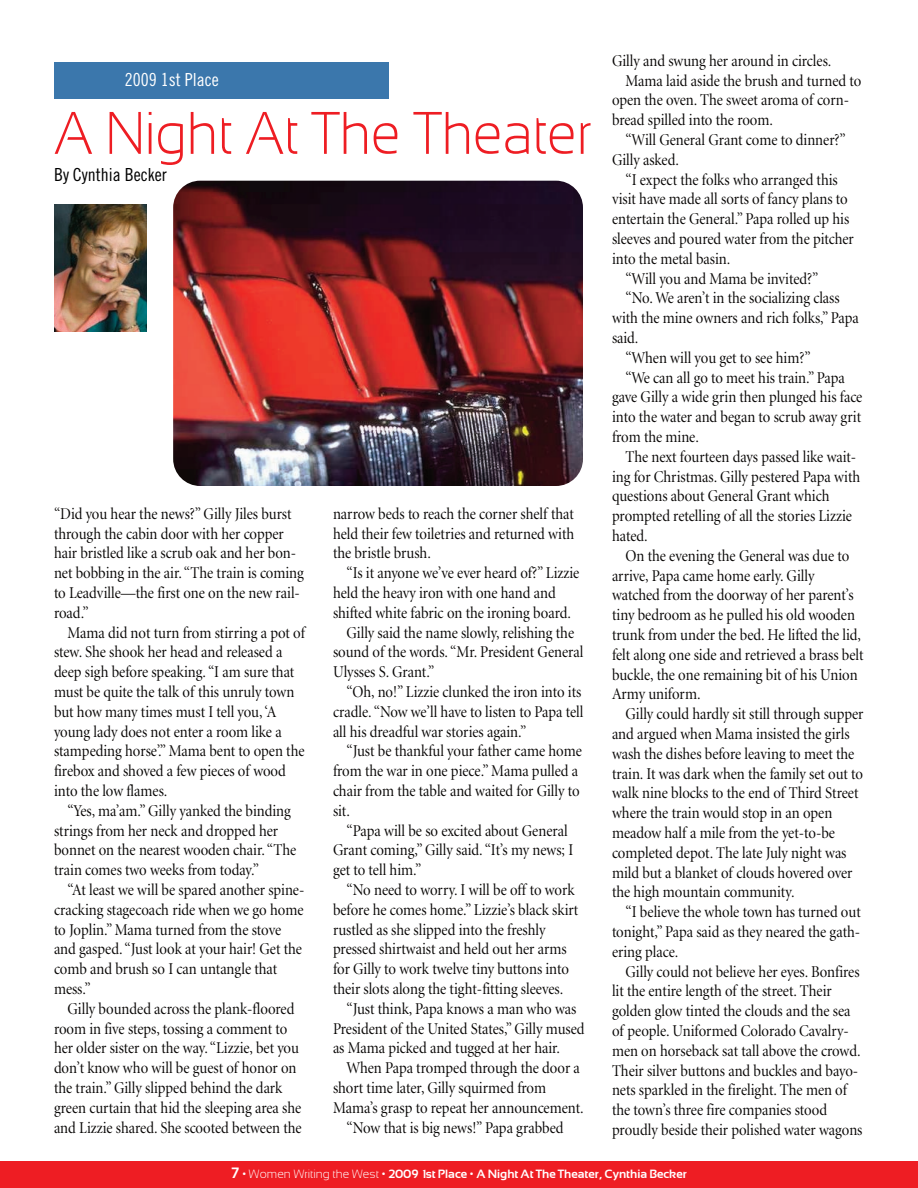
<style>
.page{position:relative;width:918px;height:1188px;background:#fff}
.page>*{position:absolute;margin:0;border:0;box-sizing:border-box;transform-origin:0 0}
.t1{font:300 60px "Sansation";color:#ee1d23;scale:.9 1}
.t2{font:18px "Trade Gothic Cond Eighteen";color:#000}
.t3{font:18px "Trade Gothic Cond Eighteen";color:#fff}
.t4{font:16.5px/19.8px "Minion Display";color:#070504;scale:.9 1}
.t5{font:700 12px "Sansation";color:#fff}
.s1{font-size:15px}
.s2{font-weight:300}
</style>
<div class="page">
<div style="left:0;top:1161px;width:918px;height:27px;background:#ee1d23"></div>
<div style="left:54px;top:62px;width:334px;height:37px;background:#3b77ac"></div>
<img style="left:173px;top:181px;width:410px;height:305px;border-radius:27px">
<img style="left:54px;top:205px;width:93px;height:126px">
<p class="t3" style="left:125px;top:73px;width:95px">2009 1st Place</p>
<h1 class="t1" style="left:54px;top:98px;width:599px">A Night At The Theater</h1>
<p class="t2" style="left:54px;top:168px;width:114px">By Cynthia Becker</p>
<p class="t4" style="left:54px;top:505px;width:279px">“Did you hear the news?” Gilly Jiles burst through the cabin door with her copper hair bristled like a scrub oak and her bon&shy;net bobbing in the air. “The train is coming to Leadville—the first one on the new rail&shy;road.”</p>
<p class="t4" style="left:54px;top:624px;width:280px;text-indent:13px">Mama did not turn from stirring a pot of stew. She shook her head and released a deep sigh before speaking. “I am sure that must be quite the talk of this unruly town but how many times must I tell you, ‘A young lady does not enter a room like a stampeding horse’.” Mama bent to open the firebox and shoved a few pieces of wood into the low flames.</p>
<p class="t4" style="left:54px;top:802px;width:271px;text-indent:13px">“Yes, ma’am.” Gilly yanked the binding strings from her neck and dropped her bonnet on the nearest wooden chair. “The train comes two weeks from today.”</p>
<p class="t4" style="left:54px;top:881px;width:280px;text-indent:13px">“At least we will be spared another spine&shy;cracking stagecoach ride when we go home to Joplin.” Mama turned from the stove and gasped. “Just look at your hair! Get the comb and brush so I can untangle that mess.”</p>
<p class="t4" style="left:54px;top:1000px;width:277px;text-indent:13px">Gilly bounded across the plank-floored room in five steps, tossing a comment to her older sister on the way. “Lizzie, bet you don’t know who will be guest of honor on the train.” Gilly slipped behind the dark green curtain that hid the sleeping area she and Lizzie shared. She scooted between the</p>
<p class="t4" style="left:333px;top:505px;width:269px;text-align:justify">narrow beds to reach the corner shelf that held their few toiletries and returned with the bristle brush.</p>
<p class="t4" style="left:347px;top:564px;width:260px">“Is it anyone we’ve ever heard of?” Lizzie</p>
<p class="t4" style="left:333px;top:584px;width:249px">held the heavy iron with one hand and</p>
<p class="t4" style="left:333px;top:604px;width:266px">shifted white fabric on the ironing board.</p>
<p class="t4" style="left:347px;top:624px;width:254px">Gilly said the name slowly, relishing the</p>
<p class="t4" style="left:333px;top:643px;width:280px">sound of the words. “Mr. President General</p>
<p class="t4" style="left:333px;top:663px;width:114px">Ulysses S. Grant.”</p>
<p class="t4" style="left:347px;top:683px;width:262px">“Oh, no!” Lizzie clunked the iron into its</p>
<p class="t4" style="left:333px;top:703px;width:280px">cradle. “Now we’ll have to listen to Papa tell</p>
<p class="t4" style="left:333px;top:723px;width:216px">all his dreadful war stories again.”</p>
<p class="t4" style="left:347px;top:742px;width:263px">“Just be thankful your father came home</p>
<p class="t4" style="left:333px;top:762px;width:274px">from the war in one piece.” Mama pulled a</p>
<p class="t4" style="left:333px;top:782px;width:276px">chair from the table and waited for Gilly to</p>
<p class="t4" style="left:333px;top:802px;width:20px">sit.</p>
<p class="t4" style="left:347px;top:822px;width:247px">“Papa will be so excited about General</p>
<p class="t4" style="left:333px;top:841px;width:268px">Grant coming,” Gilly said. “It’s my news; I</p>
<p class="t4" style="left:333px;top:861px;width:100px">get to tell him.”</p>
<p class="t4" style="left:347px;top:881px;width:255px">“No need to worry. I will be off to work</p>
<p class="t4" style="left:333px;top:901px;width:274px">before he comes home.” Lizzie’s black skirt</p>
<p class="t4" style="left:333px;top:921px;width:238px">rustled as she slipped into the freshly</p>
<p class="t4" style="left:333px;top:940px;width:261px">pressed shirtwaist and held out her arms</p>
<p class="t4" style="left:333px;top:960px;width:264px">for Gilly to work twelve tiny buttons into</p>
<p class="t4" style="left:333px;top:980px;width:257px">their slots along the tight-fitting sleeves.</p>
<p class="t4" style="left:347px;top:1000px;width:257px">“Just think, Papa knows a man who was</p>
<p class="t4" style="left:333px;top:1020px;width:281px">President of the United States,” Gilly mused</p>
<p class="t4" style="left:333px;top:1039px;width:254px">as Mama picked and tugged at her hair.</p>
<p class="t4" style="left:347px;top:1059px;width:261px">When Papa tromped through the door a</p>
<p class="t4" style="left:333px;top:1079px;width:238px">short time later, Gilly squirmed from</p>
<p class="t4" style="left:333px;top:1099px;width:280px">Mama’s grasp to repeat her announcement.</p>
<p class="t4" style="left:347px;top:1119px;width:243px">“Now that is big news!” Papa grabbed</p>
<p class="t4" style="left:612px;top:52px;width:245px">Gilly and swung her around in circles.</p>
<p class="t4" style="left:626px;top:72px;width:264px">Mama laid aside the brush and turned to</p>
<p class="t4" style="left:612px;top:91px;width:265px">open the oven. The sweet aroma of corn-</p>
<p class="t4" style="left:612px;top:111px;width:180px">bread spilled into the room.</p>
<p class="t4" style="left:626px;top:131px;width:246px">“Will General Grant come to dinner?”</p>
<p class="t4" style="left:612px;top:151px;width:76px">Gilly asked.</p>
<p class="t4" style="left:626px;top:171px;width:237px">“I expect the folks who arranged this</p>
<p class="t4" style="left:612px;top:190px;width:263px">visit have made all sorts of fancy plans to</p>
<p class="t4" style="left:612px;top:210px;width:265px">entertain the General.” Papa rolled up his</p>
<p class="t4" style="left:612px;top:230px;width:270px">sleeves and poured water from the pitcher</p>
<p class="t4" style="left:612px;top:250px;width:133px">into the metal basin.</p>
<p class="t4" style="left:626px;top:270px;width:216px">“Will you and Mama be invited?”</p>
<p class="t4" style="left:626px;top:289px;width:239px">“No. We aren’t in the socializing class</p>
<p class="t4" style="left:612px;top:309px;width:276px">with the mine owners and rich folks,” Papa</p>
<p class="t4" style="left:612px;top:329px;width:31px">said.</p>
<p class="t4" style="left:626px;top:349px;width:207px">“When will you get to see him?”</p>
<p class="t4" style="left:626px;top:369px;width:245px">“We can all go to meet his train.” Papa</p>
<p class="t4" style="left:612px;top:388px;width:280px">gave Gilly a wide grin then plunged his face</p>
<p class="t4" style="left:612px;top:408px;width:278px">into the water and began to scrub away grit</p>
<p class="t4" style="left:612px;top:428px;width:98px">from the mine.</p>
<p class="t4" style="left:626px;top:448px;width:258px">The next fourteen days passed like wait-</p>
<p class="t4" style="left:612px;top:468px;width:277px">ing for Christmas. Gilly pestered Papa with</p>
<p class="t4" style="left:612px;top:487px;width:243px">questions about General Grant which</p>
<p class="t4" style="left:612px;top:507px;width:268px">prompted retelling of all the stories Lizzie</p>
<p class="t4" style="left:612px;top:527px;width:41px">hated.</p>
<p class="t4" style="left:626px;top:547px;width:250px">On the evening the General was due to</p>
<p class="t4" style="left:612px;top:567px;width:227px">arrive, Papa came home early. Gilly</p>
<p class="t4" style="left:612px;top:586px;width:270px">watched from the doorway of her parent’s</p>
<p class="t4" style="left:612px;top:606px;width:271px">tiny bedroom as he pulled his old wooden</p>
<p class="t4" style="left:612px;top:626px;width:278px">trunk from under the bed. He lifted the lid,</p>
<p class="t4" style="left:612px;top:646px;width:281px">felt along one side and retrieved a brass belt</p>
<p class="t4" style="left:612px;top:666px;width:274px">buckle, the one remaining bit of his Union</p>
<p class="t4" style="left:612px;top:685px;width:100px">Army uniform.</p>
<p class="t4" style="left:626px;top:705px;width:266px">Gilly could hardly sit still through supper</p>
<p class="t4" style="left:612px;top:725px;width:266px">and argued when Mama insisted the girls</p>
<p class="t4" style="left:612px;top:745px;width:271px">wash the dishes before leaving to meet the</p>
<p class="t4" style="left:612px;top:765px;width:281px">train. It was dark when the family set out to</p>
<p class="t4" style="left:612px;top:784px;width:275px">walk nine blocks to the end of Third Street</p>
<p class="t4" style="left:612px;top:804px;width:246px">where the train would stop in an open</p>
<p class="t4" style="left:612px;top:824px;width:249px">meadow half a mile from the yet-to-be</p>
<p class="t4" style="left:612px;top:844px;width:262px">completed depot. The late July night was</p>
<p class="t4" style="left:612px;top:864px;width:269px">mild but a blanket of clouds hovered over</p>
<p class="t4" style="left:612px;top:883px;width:204px">the high mountain community.</p>
<p class="t4" style="left:626px;top:903px;width:263px">“I believe the whole town has turned out</p>
<p class="t4" style="left:612px;top:923px;width:277px">tonight,” Papa said as they neared the gath-</p>
<p class="t4" style="left:612px;top:943px;width:75px">ering place.</p>
<p class="t4" style="left:626px;top:963px;width:262px">Gilly could not believe her eyes. Bonfires</p>
<p class="t4" style="left:612px;top:982px;width:246px">lit the entire length of the street. Their</p>
<p class="t4" style="left:612px;top:1002px;width:266px">golden glow tinted the clouds and the sea</p>
<p class="t4" style="left:612px;top:1022px;width:265px">of people. Uniformed Colorado Cavalry-</p>
<p class="t4" style="left:612px;top:1042px;width:278px">men on horseback sat tall above the crowd.</p>
<p class="t4" style="left:612px;top:1062px;width:275px">Their silver buttons and buckles and bayo-</p>
<p class="t4" style="left:612px;top:1081px;width:263px">nets sparkled in the firelight. The men of</p>
<p class="t4" style="left:612px;top:1101px;width:240px">the town’s three fire companies stood</p>
<p class="t4" style="left:612px;top:1121px;width:280px">proudly beside their polished water wagons</p>
<p class="t5" style="left:231px;top:1167px;width:457px"><span class="s1">7</span> <span class="s2">• Women Writing the West •</span> 2009 1st Place <span class="s2">•</span> A Night At The Theater, Cynthia Becker</p>
</div>
